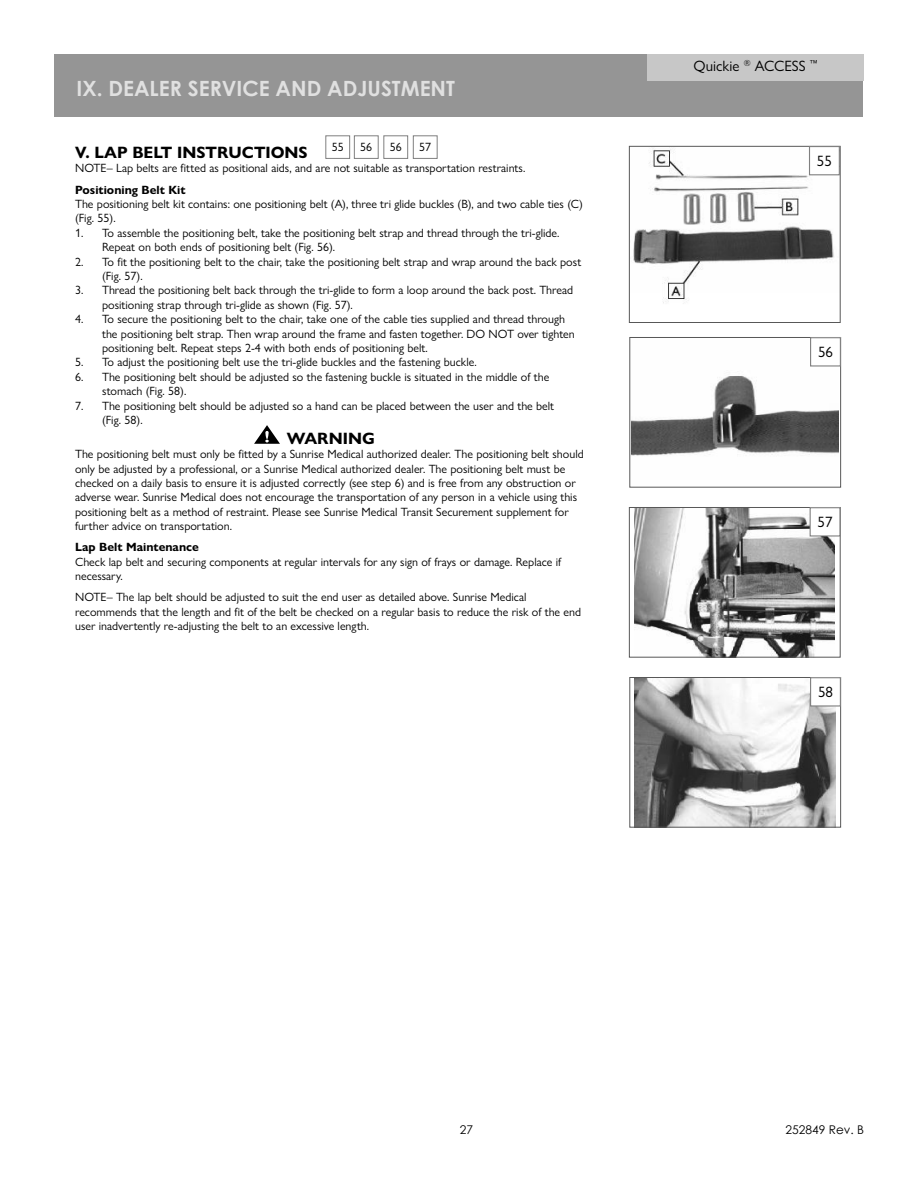
<style>
.page{position:relative;width:918px;height:1188px;background:#fff}
.page>*{position:absolute;margin:0;border:0;box-sizing:border-box;transform-origin:0 0}
.t1{font:700 21px "Century Gothic";color:#e0e0e0}
.t2{font:700 16.5px "Gill Sans Nova";color:#000}
.t3{font:15px "Gill Sans Nova";color:#000}
.t4{font:12px/14.4px "Gill Sans Nova";color:#000}
.t5{font:700 12px "Gill Sans Nova";color:#000}
.t6{font:12px "Century Gothic";color:#000}
</style>
<div class="page">
<div style="left:54px;top:54px;width:809px;height:63px;background:#959595"></div>
<div style="left:647px;top:54px;width:217px;height:26px;background:#c7c7c7"></div>
<div style="left:325px;top:135px;width:25px;height:24px;border:1px solid #808080"></div>
<svg style="left:254px;top:425px;width:26px;height:19px"></svg>
<div style="left:354px;top:135px;width:25px;height:24px;border:1px solid #808080"></div>
<div style="left:383px;top:135px;width:25px;height:24px;border:1px solid #808080"></div>
<div style="left:413px;top:135px;width:25px;height:24px;border:1px solid #808080"></div>
<img style="left:632px;top:376px;width:206px;height:80px">
<div style="left:629px;top:337px;width:212px;height:151px;border:1px solid #585858"></div>
<div style="left:810px;top:337px;width:31px;height:30px;border:1px solid #808080"></div>
<img style="left:633px;top:148px;width:206px;height:155px">
<div style="left:629px;top:146px;width:212px;height:177px;border:1px solid #585858"></div>
<div style="left:810px;top:147px;width:29px;height:28px;background:#fff"></div>
<div style="left:809px;top:146px;width:31px;height:29px;border:1px solid #808080"></div>
<img style="left:635px;top:509px;width:200px;height:147px">
<div style="left:629px;top:507px;width:212px;height:151px;border:1px solid #585858"></div>
<div style="left:810px;top:508px;width:30px;height:28px;background:#fff"></div>
<div style="left:810px;top:507px;width:31px;height:30px;border:1px solid #808080"></div>
<img style="left:635px;top:679px;width:201px;height:147px">
<div style="left:629px;top:677px;width:212px;height:151px;border:1px solid #585858"></div>
<div style="left:811px;top:678px;width:29px;height:28px;background:#fff"></div>
<div style="left:810px;top:677px;width:31px;height:30px;border:1px solid #808080"></div>
<img style="left:676px;top:193px;width:30px;height:32px">
<h1 class="t1" style="left:77px;top:79px;width:380px">IX. DEALER SERVICE AND ADJUSTMENT</h1>
<p class="t4" style="left:332px;top:142px;width:13px">55</p>
<p class="t4" style="left:360px;top:142px;width:13px">56</p>
<p class="t4" style="left:390px;top:142px;width:13px">56</p>
<p class="t4" style="left:419px;top:142px;width:13px">57</p>
<h2 class="t2" style="left:75px;top:147px;width:234px">V. LAP BELT INSTRUCTIONS</h2>
<p class="t4" style="left:75px;top:162px;width:452px">NOTE– Lap belts are fitted as positional aids, and are not suitable as transportation restraints.</p>
<p class="t5" style="left:75px;top:185px;width:112px">Positioning Belt Kit</p>
<p class="t4" style="left:75px;top:198px;width:509px">The positioning belt kit contains: one positioning belt (A), three tri glide buckles (B), and two cable ties (C) (Fig. 55).</p>
<p class="t4" style="left:102px;top:227px;width:459px;text-indent:-27px">1. To assemble the positioning belt, take the positioning belt strap and thread through the tri-glide.<br>Repeat on both ends of positioning belt (Fig. 56).</p>
<p class="t4" style="left:102px;top:256px;width:481px;text-indent:-27px">2. To fit the positioning belt to the chair, take the positioning belt strap and wrap around the back post (Fig. 57).</p>
<p class="t4" style="left:102px;top:284px;width:473px;text-indent:-27px">3. Thread the positioning belt back through the tri-glide to form a loop around the back post. Thread positioning strap through tri-glide as shown (Fig. 57).</p>
<p class="t4" style="left:102px;top:313px;width:474px;text-indent:-27px">4. To secure the positioning belt to the chair, take one of the cable ties supplied and thread through the positioning belt strap. Then wrap around the frame and fasten together. DO NOT over tighten positioning belt. Repeat steps 2-4 with both ends of positioning belt.</p>
<p class="t4" style="left:75px;top:356px;width:403px">5. To adjust the positioning belt use the tri-glide buckles and the fastening buckle.</p>
<p class="t4" style="left:102px;top:371px;width:449px;text-indent:-27px">6. The positioning belt should be adjusted so the fastening buckle is situated in the middle of the stomach (Fig. 58).</p>
<p class="t4" style="left:102px;top:400px;width:454px;text-indent:-27px">7. The positioning belt should be adjusted so a hand can be placed between the user and the belt (Fig. 58).</p>
<h2 class="t2" style="left:287px;top:432px;width:90px">WARNING</h2>
<p class="t4" style="left:75px;top:448px;width:510px">The positioning belt must only be fitted by a Sunrise Medical authorized dealer. The positioning belt should only be adjusted by a professional, or a Sunrise Medical authorized dealer. The positioning belt must be checked on a daily basis to ensure it is adjusted correctly (see step 6) and is free from any obstruction or adverse wear. Sunrise Medical does not encourage the transportation of any person in a vehicle using this positioning belt as a method of restraint. Please see Sunrise Medical Transit Securement supplement for further advice on transportation.</p>
<p class="t5" style="left:75px;top:543px;width:125px">Lap Belt Maintenance</p>
<p class="t4" style="left:75px;top:556px;width:488px">Check lap belt and securing components at regular intervals for any sign of frays or damage. Replace if necessary.</p>
<p class="t4" style="left:75px;top:591px;width:508px">NOTE– The lap belt should be adjusted to suit the end user as detailed above. Sunrise Medical recommends that the length and fit of the belt be checked on a regular basis to reduce the risk of the end user inadvertently re-adjusting the belt to an excessive length.</p>
<p class="t3" style="left:694px;top:61px;width:126px">Quickie <sup>®</sup> ACCESS <sup>™</sup></p>
<p class="t3" style="left:817px;top:156px;width:16px">55</p>
<p class="t3" style="left:818px;top:347px;width:16px">56</p>
<p class="t3" style="left:818px;top:517px;width:16px">57</p>
<p class="t3" style="left:818px;top:687px;width:16px">58</p>
<p class="t6" style="left:460px;top:1124px;width:15px">27</p>
<p class="t6" style="left:786px;top:1124px;width:80px">252849 Rev. B</p>
</div>
